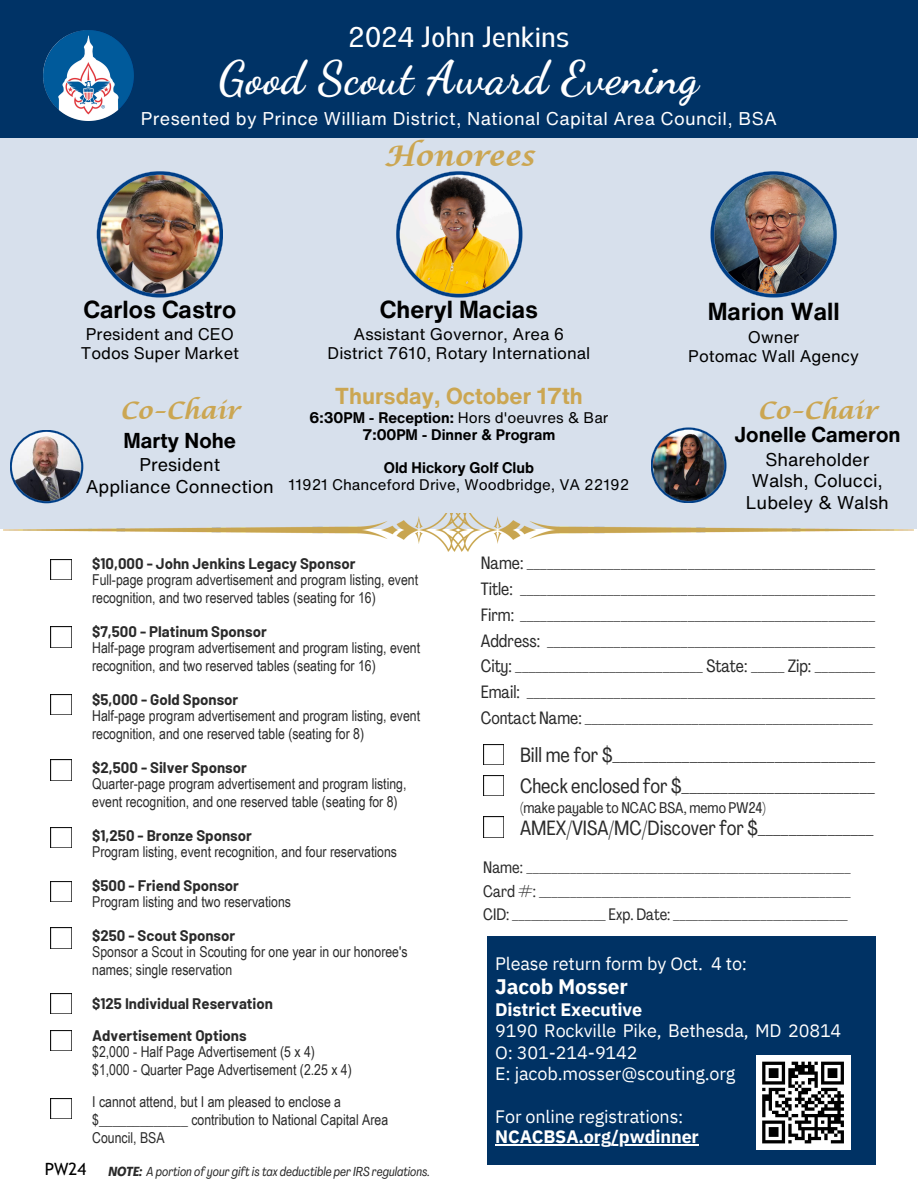
<style>
.page{position:relative;width:918px;height:1188px;background:#fff}
.page>*{position:absolute;margin:0;border:0;box-sizing:border-box;transform-origin:0 0}
.t1{font:700 45.75px "Dancing Script";letter-spacing:.02em;color:#fff}
.t2{font:700 28.5px "Lucida Calligraphy Std";color:#cba652}
.t3{font:28.35px "Lazord";color:#fff}
.t4{font:700 24px "Helvetica Now Text";color:#000}
.t5{font:700 24px "Lucida Calligraphy Std";color:#cba652}
.t6{font:700 22.5px "Helvetica Now Text";color:#cba652}
.t7{font:700 21px "Helvetica Now Text";color:#000}
.t8{font:700 21px "IBM Plex Sans";letter-spacing:-.01em;color:#fff}
.t9{font:20.4px/30.3px "Agrandir Tight";color:#2a2a2a}
.t10{font:18px/21.3px "IBM Plex Sans";letter-spacing:-.01em;color:#fff}
.t11{font:18px/21.3px "Helvetica Now Text";color:#000;text-align:center}
.t12{font:18px "Helvetica Now Text";letter-spacing:.02em;color:#fff}
.t13{font:700 18px "IBM Plex Sans";letter-spacing:-.01em;color:#fff}
.t14{font:17.7px/25.8px "Agrandir Tight";color:#2a2a2a;text-align:justify}
.t15{font:16.95px "Trebuchet MS";color:#000}
.t16{font:16.5px/23.7px "Agrandir Tight";color:#2a2a2a;text-align:justify}
.t17{font:16.5px/19.2px "Helvetica Now Text";color:#000;text-align:center}
.t18{font:15.3px "Agrandir Tight";color:#2a2a2a}
.t19{font:15px/18px "Arial Narrow";color:#2a2a2a}
.t20{font:700 15px "Barlow";color:#2a2a2a}
.t21{font:700 15px "Helvetica Now Text";color:#000}
.t22{font:15px "Helvetica Now Text";color:#000}
.t23{font:italic 12.9px "Agrandir Tight";letter-spacing:.005em;color:#2a2a2a}
.s1{font-weight:400}
.s2{font-weight:700}
</style>
<div class="page">
<img style="left:483px;top:775px;width:20px;height:20px">
<div style="left:487px;top:937px;width:388px;height:228px;background:#003264"></div>
<img style="left:483px;top:744px;width:20px;height:21px">
<img style="left:483px;top:817px;width:20px;height:20px">
<img style="left:51px;top:559px;width:20px;height:21px">
<img style="left:51px;top:627px;width:20px;height:20px">
<img style="left:51px;top:694px;width:20px;height:21px">
<img style="left:51px;top:760px;width:20px;height:20px">
<img style="left:51px;top:827px;width:20px;height:21px">
<img style="left:51px;top:881px;width:20px;height:21px">
<img style="left:51px;top:928px;width:20px;height:20px">
<img style="left:51px;top:993px;width:20px;height:21px">
<div style="left:0;top:130px;width:917px;height:399px;background:#d7e0ec"></div>
<div style="left:1px;top:0;width:917px;height:138px;background:#036"></div>
<img style="left:4px;top:513px;width:910px;height:38px">
<img style="left:97px;top:171px;width:126px;height:127px">
<img style="left:10px;top:430px;width:73px;height:73px">
<img style="left:44px;top:30px;width:90px;height:90px">
<img style="left:51px;top:1098px;width:20px;height:21px">
<svg style="left:396px;top:171px;width:127px;height:127px"></svg>
<img style="left:710px;top:171px;width:127px;height:127px">
<img style="left:51px;top:1030px;width:20px;height:21px">
<img style="left:651px;top:427px;width:76px;height:76px">
<hr style="left:495px;top:1144px;width:204px;height:1px;background:#fff">
<div style="left:756px;top:1055px;width:94px;height:95px;background:#fff"></div>
<svg style="left:762px;top:1062px;width:82px;height:81px"></svg>
<p class="t3" style="left:348px;top:26px;width:223px">2024 John Jenkins</p>
<p class="t1" style="left:218px;top:51px;width:482px">Good Scout Award Evening</p>
<h6 class="t12" style="left:141px;top:105px;width:638px">Presented by Prince William District, National Capital Area Council, BSA</h6>
<p class="t2" style="left:384px;top:139px;width:151px">Honorees</p>
<p class="t4" style="left:84px;top:291px;width:154px">Carlos Castro</p>
<p class="t17" style="left:81px;top:324px;width:160px">President and CEO<br>Todos Super Market</p>
<h6 class="t5" style="left:120px;top:396px;width:120px">Co-Chair</h6>
<h6 class="t7" style="left:123px;top:424px;width:114px">Marty Nohe</h6>
<h6 class="t11" style="left:86px;top:454px;width:190px">President<br>Appliance Connection</h6>
<p class="t4" style="left:380px;top:291px;width:160px">Cheryl Macias</p>
<p class="t17" style="left:328px;top:324px;width:264px">Assistant Governor, Area 6<br>District 7610, Rotary International</p>
<h6 class="t6" style="left:335px;top:379px;width:249px">Thursday, October 17th</h6>
<p class="t21" style="left:310px;top:406px;width:300px">6:30PM - Reception: <span class="s1">Hors d'oeuvres &amp; Bar</span></p>
<p class="t21" style="left:363px;top:423px;width:194px">7:00PM - Dinner &amp; Program</p>
<p class="t21" style="left:384px;top:457px;width:152px">Old Hickory Golf Club</p>
<h4 class="t22" style="left:289px;top:474px;width:342px">11921 Chanceford Drive, Woodbridge, VA 22192</h4>
<p class="t4" style="left:708px;top:293px;width:133px">Marion Wall</p>
<p class="t17" style="left:688px;top:327px;width:172px">Owner<br>Potomac Wall Agency</p>
<p class="t5" style="left:758px;top:396px;width:120px">Co-Chair</p>
<p class="t7" style="left:734px;top:419px;width:168px">Jonelle Cameron</p>
<p class="t11" style="left:746px;top:448px;width:144px">Shareholder<br>Walsh, Colucci,<br>Lubeley &amp; Walsh</p>
<p class="t20" style="left:92px;top:554px;width:265px">$10,000 - John Jenkins Legacy Sponsor</p>
<p class="t19" style="left:92px;top:571px;width:328px">Full-page program advertisement and program listing, event recognition, and two reserved tables (seating for 16)</p>
<p class="t20" style="left:92px;top:622px;width:176px">$7,500 - Platinum Sponsor</p>
<p class="t19" style="left:92px;top:639px;width:330px">Half-page program advertisement and program listing, event recognition, and two reserved tables (seating for 16)</p>
<p class="t20" style="left:92px;top:690px;width:148px">$5,000 - Gold Sponsor</p>
<p class="t19" style="left:92px;top:707px;width:330px">Half-page program advertisement and program listing, event recognition, and one reserved table (seating for 8)</p>
<p class="t20" style="left:92px;top:758px;width:156px">$2,500 - Silver Sponsor</p>
<p class="t19" style="left:92px;top:775px;width:316px">Quarter-page program advertisement and program listing, event recognition, and one reserved table (seating for 8)</p>
<p class="t20" style="left:92px;top:826px;width:161px">$1,250 - Bronze Sponsor</p>
<p class="t19" style="left:92px;top:843px;width:306px">Program listing, event recognition, and four reservations</p>
<p class="t20" style="left:92px;top:876px;width:148px">$500 - Friend Sponsor</p>
<p class="t19" style="left:92px;top:893px;width:200px">Program listing and two reservations</p>
<p class="t20" style="left:92px;top:926px;width:145px">$250 - Scout Sponsor</p>
<p class="t19" style="left:92px;top:943px;width:317px">Sponsor a Scout in Scouting for one year in our honoree's names; single reservation</p>
<p class="t20" style="left:92px;top:994px;width:182px">$125 Individual Reservation</p>
<p class="t20" style="left:92px;top:1026px;width:156px">Advertisement Options</p>
<p class="t19" style="left:92px;top:1043px;width:224px">$2,000 - Half Page Advertisement (5 x 4)</p>
<p class="t19" style="left:92px;top:1061px;width:261px">$1,000 - Quarter Page Advertisement (2.25 x 4)</p>
<p class="t19" style="left:92px;top:1093px;width:298px">I cannot attend, but I am pleased to enclose a $_____________ contribution to National Capital Area<br>Council, BSA</p>
<p class="t23" style="left:108px;top:1166px;width:323px"><span class="s2">NOTE:</span> A portion of your gift is tax deductible per IRS regulations.</p>
<h5 class="t15" style="left:45px;top:1159px;width:43px">PW24</h5>
<p class="t14" style="left:481px;top:552px;width:396px">Name: ____________________________________________________ Title: _____________________________________________________ Firm: _____________________________________________________ Address: _________________________________________________ City: ____________________________ State: _____ Zip: _________ Email: ____________________________________________________ Contact Name: ___________________________________________</p>
<p class="t9" style="left:520px;top:742px;width:357px">Bill me for $__________________________________<br>Check enclosed for $_________________________</p>
<p class="t18" style="left:520px;top:801px;width:247px">(make payable to NCAC BSA, memo PW24)</p>
<p class="t9" style="left:520px;top:815px;width:355px">AMEX/VISA/MC/Discover for $_______________</p>
<p class="t16" style="left:483px;top:857px;width:369px">Name: ____________________________________________________ Card #: __________________________________________________ CID: _______________ Exp. Date: ____________________________</p>
<p class="t10" style="left:495px;top:952px;width:254px">Please return form by Oct. 4 to:</p>
<p class="t8" style="left:495px;top:973px;width:134px">Jacob Mosser</p>
<p class="t10" style="left:495px;top:998px;width:348px"><span class="s2">District Executive<br></span>9190 Rockville Pike, Bethesda, MD 20814<br>O: 301-214-9142<br>E: jacob.mosser@scouting.org</p>
<p class="t10" style="left:495px;top:1105px;width:190px">For online registrations:</p>
<p class="t13" style="left:495px;top:1124px;width:205px">NCACBSA.org/pwdinner</p>
</div>
